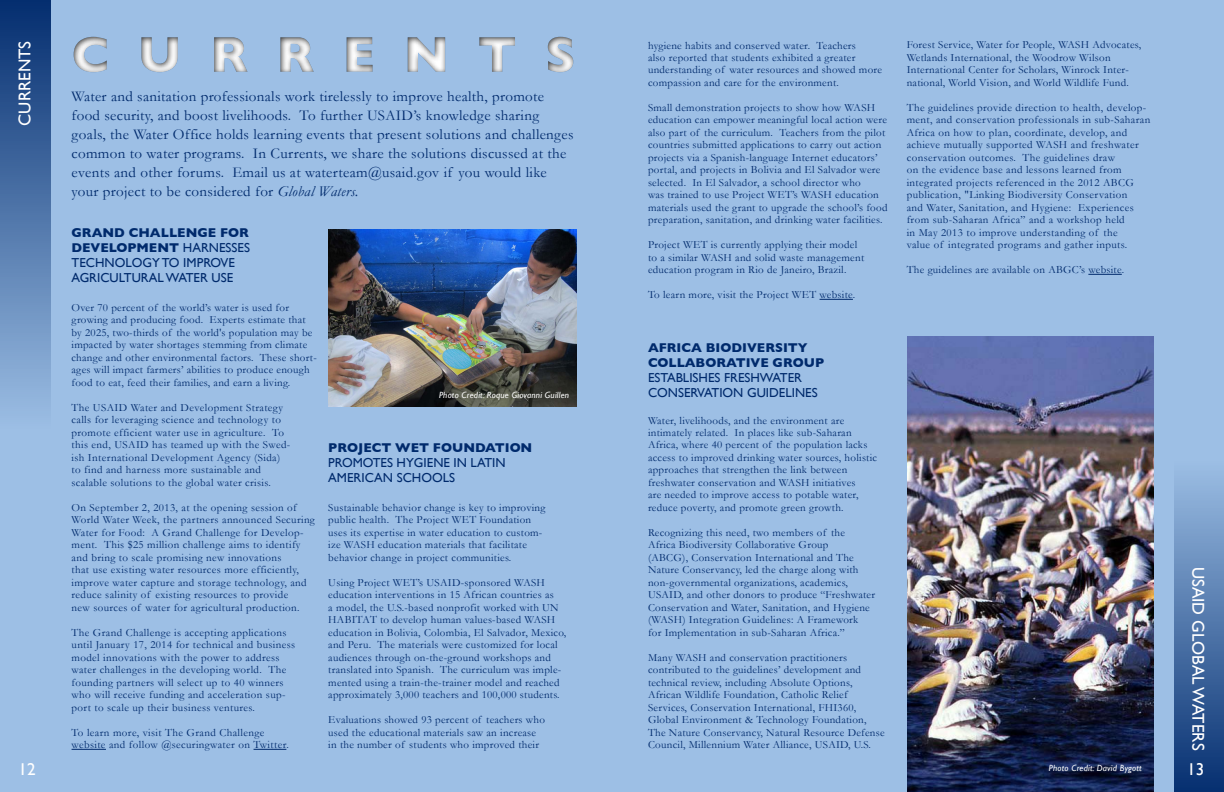
<style>
.page{position:relative;width:1224px;height:792px;background:#9dbfe5}
.page>*{position:absolute;margin:0;border:0;box-sizing:border-box;transform-origin:0 0}
.t1{font:700 51px "Gill Sans";letter-spacing:.55em;color:#fff}
.t2{font:17.1px "Gill Sans";color:#fff}
.t3{font:15px/19px "Garamond";letter-spacing:.02em;color:#002a6c}
.t4{font:13px/15px "Gill Sans";color:#002a6c}
.t5{font:11px/12.5px "Garamond";letter-spacing:.025em;color:#002a6c}
.t6{font:italic 9px "Gill Sans";letter-spacing:.025em;color:#fff}
.s1{font-style:italic}
.s2{font-weight:700}
</style>
<div class="page">
<svg style="left:1174px;top:483px;width:50px;height:309px;background:#4b71a6"></svg>
<hr style="left:72px;top:749px;width:34px;height:1px;background:#002a6c">
<hr style="left:254px;top:749px;width:32px;height:1px;background:#002a6c">
<div style="left:42px;top:24px;width:600px;height:61px;background:#000;opacity:.8"></div>
<img style="left:908px;top:336px;width:245px;height:456px">
<hr style="left:820px;top:299px;width:33px;height:1px;background:#002a6c">
<hr style="left:1088px;top:274px;width:34px;height:1px;background:#002a6c">
<img style="left:328px;top:229px;width:249px;height:177px">
<svg style="left:0;top:0;width:51px;height:401px;background:#4b71a5"></svg>
<h2 class="t2" style="left:15px;top:126px;width:86px;rotate:-90deg">CURRENTS</h2>
<h2 class="t2" style="left:19px;top:759px;width:19px">12</h2>
<h1 class="t1" style="left:72px;top:25px;width:506px">CURRENTS</h1>
<p class="t3" style="left:72px;top:87px;width:504px">Water and sanitation professionals work tirelessly to improve health, promote food security, and boost livelihoods. To further USAID’s knowledge sharing goals, the Water Office holds learning events that present solutions and challenges common to water programs. In Currents, we share the solutions discussed at the events and other forums. Email us at waterteam@usaid.gov if you would like your project to be considered for <span class="s1">Global Waters.</span></p>
<p class="t4" style="left:72px;top:225px;width:180px"><span class="s2">GRAND CHALLENGE FOR<br>DEVELOPMENT</span> HARNESSES<br>TECHNOLOGY TO IMPROVE<br>AGRICULTURAL WATER USE</p>
<p class="t5" style="left:72px;top:301px;width:247px">Over 70 percent of the world’s water is used for growing and producing food. Experts estimate that by 2025, two-thirds of the world's population may be impacted by water shortages stemming from climate change and other environmental factors. These short&shy;ages will impact farmers’ abilities to produce enough food to eat, feed their families, and earn a living.</p>
<p class="t5" style="left:72px;top:401px;width:220px">The USAID Water and Development Strategy calls for leveraging science and technology to promote efficient water use in agriculture. To this end, USAID has teamed up with the Swed&shy;ish International Development Agency (Sida) to find and harness more sustainable and scalable solutions to the global water crisis.</p>
<p class="t5" style="left:72px;top:501px;width:245px">On September 2, 2013, at the opening session of World Water Week, the partners announced Securing Water for Food: A Grand Challenge for Develop&shy;ment. This $25 million challenge aims to identify and bring to scale promising new innovations<br>that use existing water resources more efficiently, improve water capture and storage technology, and reduce salinity of existing resources to provide<br>new sources of water for agricultural production.</p>
<p class="t5" style="left:72px;top:626px;width:225px">The Grand Challenge is accepting applications until January 17, 2014 for technical and business model innovations with the power to address water challenges in the developing world. The founding partners will select up to 40 winners who will receive funding and acceleration sup&shy;port to scale up their business ventures.</p>
<p class="t5" style="left:72px;top:726px;width:219px">To learn more, visit The Grand Challenge website and follow @securingwater on Twitter.</p>
<p class="t6" style="left:439px;top:390px;width:132px">Photo Credit: Roque Giovanni Guillen</p>
<p class="t4" style="left:328px;top:440px;width:205px"><span class="s2">PROJECT WET FOUNDATION<br></span>PROMOTES HYGIENE IN LATIN<br>AMERICAN SCHOOLS</p>
<p class="t5" style="left:328px;top:501px;width:219px">Sustainable behavior change is key to improving public health. The Project WET Foundation uses its expertise in water education to custom&shy;ize WASH education materials that facilitate behavior change in project communities.</p>
<p class="t5" style="left:328px;top:576px;width:239px">Using Project WET’s USAID-sponsored WASH education interventions in 15 African countries as<br>a model, the U.S.-based nonprofit worked with UN HABITAT to develop human values-based WASH education in Bolivia, Colombia, El Salvador, Mexico, and Peru. The materials were customized for local audiences through on-the-ground workshops and translated into Spanish. The curriculum was imple&shy;mented using a train-the-trainer model and reached approximately 3,000 teachers and 100,000 students.</p>
<p class="t5" style="left:328px;top:714px;width:218px">Evaluations showed 93 percent of teachers who used the educational materials saw an increase in the number of students who improved their</p>
<p class="t5" style="left:648px;top:39px;width:236px">hygiene habits and conserved water. Teachers<br>also reported that students exhibited a greater understanding of water resources and showed more compassion and care for the environment.</p>
<p class="t5" style="left:648px;top:101px;width:241px">Small demonstration projects to show how WASH education can empower meaningful local action were also part of the curriculum. Teachers from the pilot countries submitted applications to carry out action projects via a Spanish-language Internet educators’ portal, and projects in Bolivia and El Salvador were selected. In El Salvador, a school director who<br>was trained to use Project WET’s WASH education materials used the grant to upgrade the school’s food preparation, sanitation, and drinking water facilities.</p>
<p class="t5" style="left:648px;top:239px;width:218px">Project WET is currently applying their model to a similar WASH and solid waste management education program in Rio de Janeiro, Brazil.</p>
<p class="t5" style="left:648px;top:289px;width:209px">To learn more, visit the Project WET website.</p>
<p class="t4" style="left:648px;top:340px;width:178px"><span class="s2">AFRICA BIODIVERSITY<br>COLLABORATIVE GROUP<br></span>ESTABLISHES FRESHWATER<br>CONSERVATION GUIDELINES</p>
<p class="t5" style="left:648px;top:414px;width:231px">Water, livelihoods, and the environment are intimately related. In places like sub-Saharan Africa, where 40 percent of the population lacks access to improved drinking water sources, holistic approaches that strengthen the link between freshwater conservation and WASH initiatives<br>are needed to improve access to potable water, reduce poverty, and promote green growth.</p>
<p class="t5" style="left:648px;top:526px;width:229px">Recognizing this need, two members of the Africa Biodiversity Collaborative Group<br>(ABCG), Conservation International and The Nature Conservancy, led the charge along with non-governmental organizations, academics, USAID, and other donors to produce “Freshwater Conservation and Water, Sanitation, and Hygiene (WASH) Integration Guidelines: A Framework<br>for Implementation in sub-Saharan Africa.”</p>
<p class="t5" style="left:648px;top:651px;width:238px">Many WASH and conservation practitioners contributed to the guidelines’ development and technical review, including Absolute Options, African Wildlife Foundation, Catholic Relief Services, Conservation International, FHI360, Global Environment &amp; Technology Foundation, The Nature Conservancy, Natural Resource Defense Council, Millennium Water Alliance, USAID, U.S.</p>
<p class="t5" style="left:907px;top:39px;width:236px">Forest Service, Water for People, WASH Advocates, Wetlands International, the Woodrow Wilson International Center for Scholars, Winrock Inter&shy;national, World Vision, and World Wildlife Fund.</p>
<p class="t5" style="left:907px;top:101px;width:245px">The guidelines provide direction to health, develop&shy;ment, and conservation professionals in sub-Saharan Africa on how to plan, coordinate, develop, and achieve mutually supported WASH and freshwater conservation outcomes. The guidelines draw<br>on the evidence base and lessons learned from integrated projects referenced in the 2012 ABCG publication, "Linking Biodiversity Conservation<br>and Water, Sanitation, and Hygiene: Experiences from sub-Saharan Africa” and a workshop held<br>in May 2013 to improve understanding of the<br>value of integrated programs and gather inputs.</p>
<p class="t5" style="left:907px;top:264px;width:219px">The guidelines are available on ABGC’s website.</p>
<p class="t6" style="left:1049px;top:763px;width:94px">Photo Credit: David Bygott</p>
<h2 class="t2" style="left:1208px;top:567px;width:185px;rotate:90deg">USAID GLOBAL WATERS</h2>
<h2 class="t2" style="left:1187px;top:759px;width:19px">13</h2>
</div>
